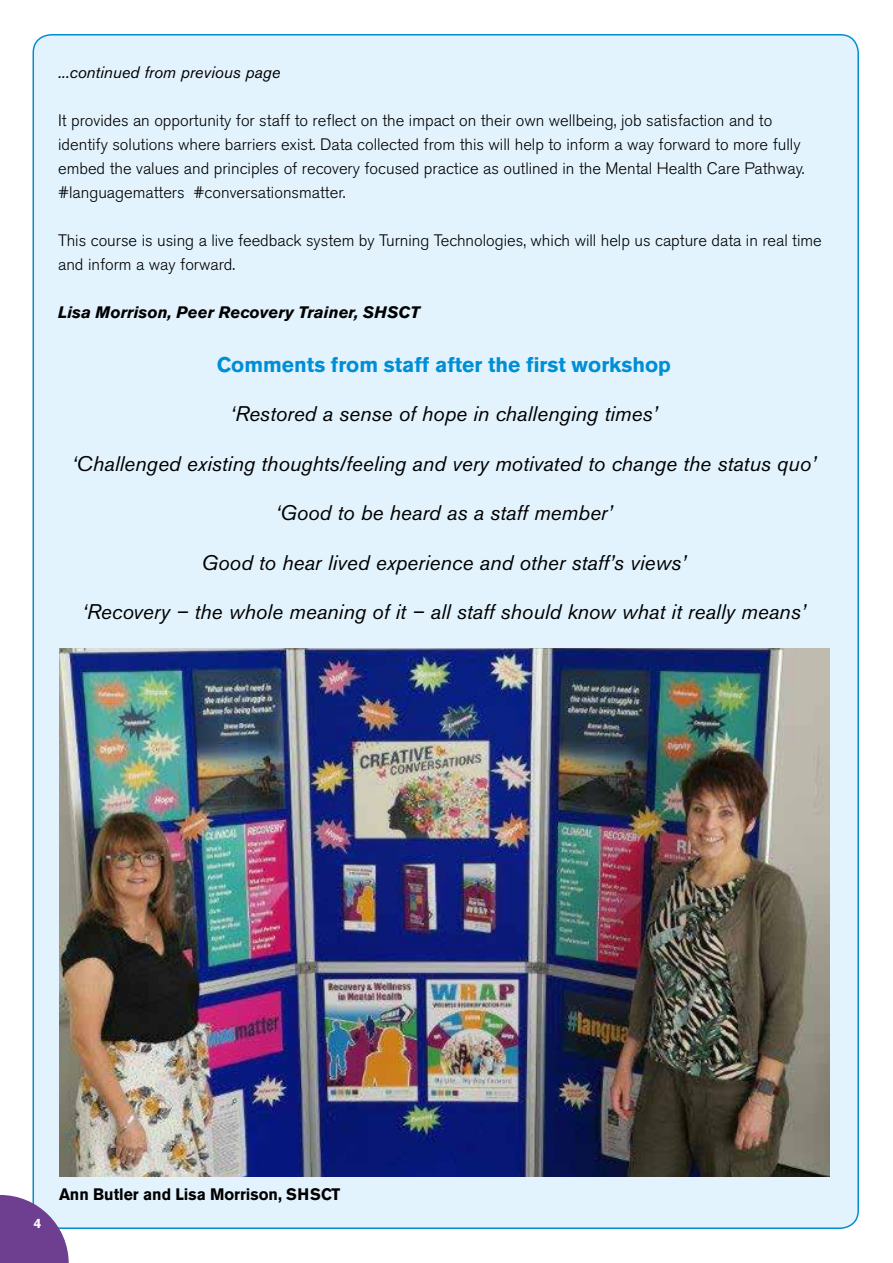
<style>
.page{position:relative;width:893px;height:1263px;background:#fff}
.page>*{position:absolute;margin:0;border:0;box-sizing:border-box;transform-origin:0 0}
.t1{font:italic 21px "Akzidenz Grotesk BE";color:#000}
.t2{font:700 21px "Akzidenz Grotesk BE";color:#008ed5}
.t3{font:300 16.5px/24px "Akzidenz Grotesk BE";color:#000}
.t4{font:italic 700 16.5px "Akzidenz Grotesk BE";color:#000}
.t5{font:700 16.5px "Akzidenz Grotesk BE";color:#000;scale:.95 1}
.t6{font:italic 16.5px "Akzidenz Grotesk BE";color:#000}
.t7{font:700 13.5px "Akzidenz Grotesk BE";color:#fff}
</style>
<div class="page">
<div style="left:33px;top:35px;width:825px;height:1193px;background:#e2f3fd;border-radius:18px"></div>
<svg style="left:0;top:1195px;width:69px;height:68px"></svg>
<img style="left:60px;top:648px;width:769px;height:529px">
<p class="t6" style="left:58px;top:62px;width:224px">...continued from previous page</p>
<p class="t3" style="left:58px;top:109px;width:748px">It provides an opportunity for staff to reflect on the impact on their own wellbeing, job satisfaction and to identify solutions where barriers exist. Data collected from this will help to inform a way forward to more fully embed the values and principles of recovery focused practice as outlined in the Mental Health Care Pathway. #languagematters #conversationsmatter.</p>
<p class="t3" style="left:58px;top:229px;width:765px">This course is using a live feedback system by Turning Technologies, which will help us capture data in real time and inform a way forward.</p>
<p class="t4" style="left:58px;top:302px;width:364px">Lisa Morrison, Peer Recovery Trainer, SHSCT</p>
<p class="t2" style="left:217px;top:352px;width:456px">Comments from staff after the first workshop</p>
<p class="t1" style="left:230px;top:401px;width:429px">‘Restored a sense of hope in challenging times’</p>
<p class="t1" style="left:72px;top:451px;width:745px">‘Challenged existing thoughts/feeling and very motivated to change the status quo’</p>
<p class="t1" style="left:275px;top:500px;width:338px">‘Good to be heard as a staff member’</p>
<p class="t1" style="left:202px;top:550px;width:486px">Good to hear lived experience and other staff’s views’</p>
<p class="t1" style="left:82px;top:599px;width:725px">‘Recovery – the whole meaning of it – all staff should know what it really means’</p>
<p class="t7" style="left:34px;top:1215px;width:9px">4</p>
<p class="t5" style="left:59px;top:1184px;width:298px">Ann Butler and Lisa Morrison, SHSCT</p>
</div>
